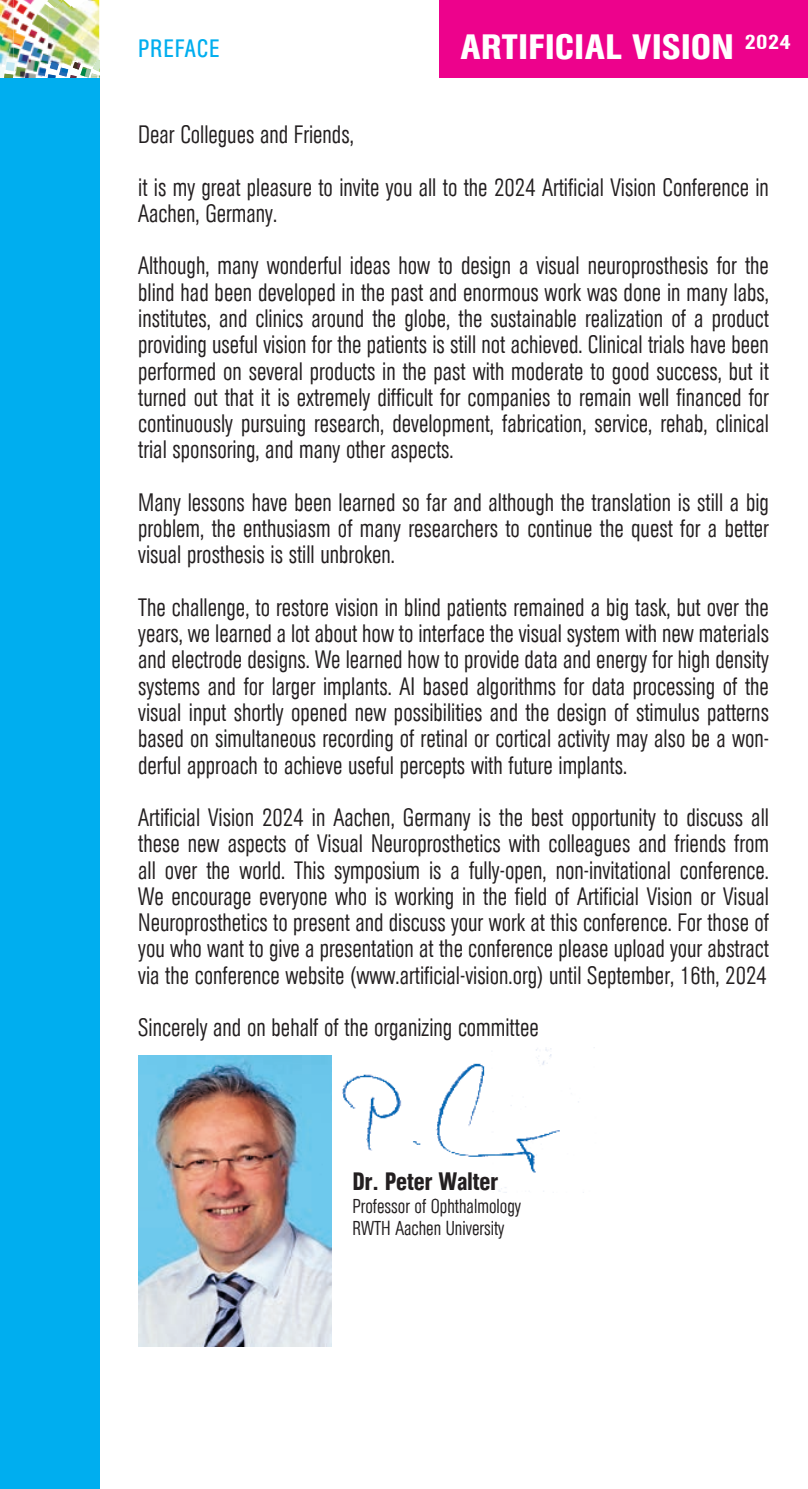
<style>
.page{position:relative;width:808px;height:1489px;background:#fff}
.page>*{position:absolute;margin:0;border:0;box-sizing:border-box;transform-origin:0 0}
.t1{font:500 35px "AG Buch Condensed BQ";letter-spacing:.005em;color:#fff;scale:1.17 1}
.t2{font:300 25px/26.2px "AG Buch Condensed BQ";color:#231f20;text-align:justify}
.t3{font:500 25px "AG Buch Condensed BQ";color:#231f20}
.t4{font:25px "AG Buch Condensed BQ";letter-spacing:.035em;color:#00aeef}
.t5{font:300 20px/22.5px "AG Buch Condensed BQ";color:#231f20}
</style>
<div class="page">
<div style="left:0;top:0;width:99px;height:1488px;background:#00aeef"></div>
<div style="left:439px;top:0;width:369px;height:78px;background:#ed028c"></div>
<svg style="left:0;top:67px;width:13px;height:11px"></svg>
<svg style="left:48px;top:60px;width:52px;height:19px"></svg>
<img style="left:13px;top:0;width:35px;height:78px">
<img style="left:0;top:0;width:13px;height:67px">
<img style="left:48px;top:16px;width:51px;height:52px">
<svg style="left:38px;top:0;width:61px;height:16px"></svg>
<img style="left:138px;top:1055px;width:193px;height:291px">
<img style="left:319px;top:1047px;width:276px;height:145px">
<p class="t4" style="left:138px;top:34px;width:83px">PREFACE</p>
<h1 class="t1" style="left:461px;top:27px;width:284px">ARTIFICIAL VISION <sup>2024</sup></h1>
<p class="t2" style="left:138px;top:109px;width:632px;line-height:52.5px">Dear Collegues and Friends,<br>it is my great pleasure to invite you all to the 2024 Artificial Vision Conference in</p>
<p class="t2" style="left:138px;top:188px;width:632px;line-height:52.5px">Aachen, Germany.<br>Although, many wonderful ideas how to design a visual neuroprosthesis for the</p>
<p class="t2" style="left:138px;top:280px;width:632px">blind had been developed in the past and enormous work was done in many labs, institutes, and clinics around the globe, the sustainable realization of a product providing useful vision for the patients is still not achieved. Clinical trials have been performed on several products in the past with moderate to good success, but it turned out that it is extremely difficult for companies to remain well financed for continuously pursuing research, development, fabrication, service, rehab, clinical trial sponsoring, and many other aspects.</p>
<p class="t2" style="left:138px;top:490px;width:632px">Many lessons have been learned so far and although the translation is still a big problem, the enthusiasm of many researchers to continue the quest for a better visual prosthesis is still unbroken.</p>
<p class="t2" style="left:138px;top:595px;width:632px">The challenge, to restore vision in blind patients remained a big task, but over the years, we learned a lot about how to interface the visual system with new materials and electrode designs. We learned how to provide data and energy for high density systems and for larger implants. AI based algorithms for data processing of the visual input shortly opened new possibilities and the design of stimulus patterns based on simultaneous recording of retinal or cortical activity may also be a won&shy;derful approach to achieve useful percepts with future implants.</p>
<p class="t2" style="left:138px;top:805px;width:632px">Artificial Vision 2024 in Aachen, Germany is the best opportunity to discuss all these new aspects of Visual Neuroprosthetics with colleagues and friends from all over the world. This symposium is a fully-open, non-invitational conference.<br>We encourage everyone who is working in the field of Artificial Vision or Visual Neuroprosthetics to present and discuss your work at this conference. For those of you who want to give a presentation at the conference please upload your abstract via the conference website (www.artificial-vision.org) until September, 16th, 2024</p>
<p class="t2" style="left:138px;top:1015px;width:402px">Sincerely and on behalf of the organizing committee</p>
<p class="t3" style="left:352px;top:1167px;width:147px">Dr. Peter Walter</p>
<p class="t5" style="left:352px;top:1194px;width:170px">Professor of Ophthalmology<br>RWTH Aachen University</p>
</div>
